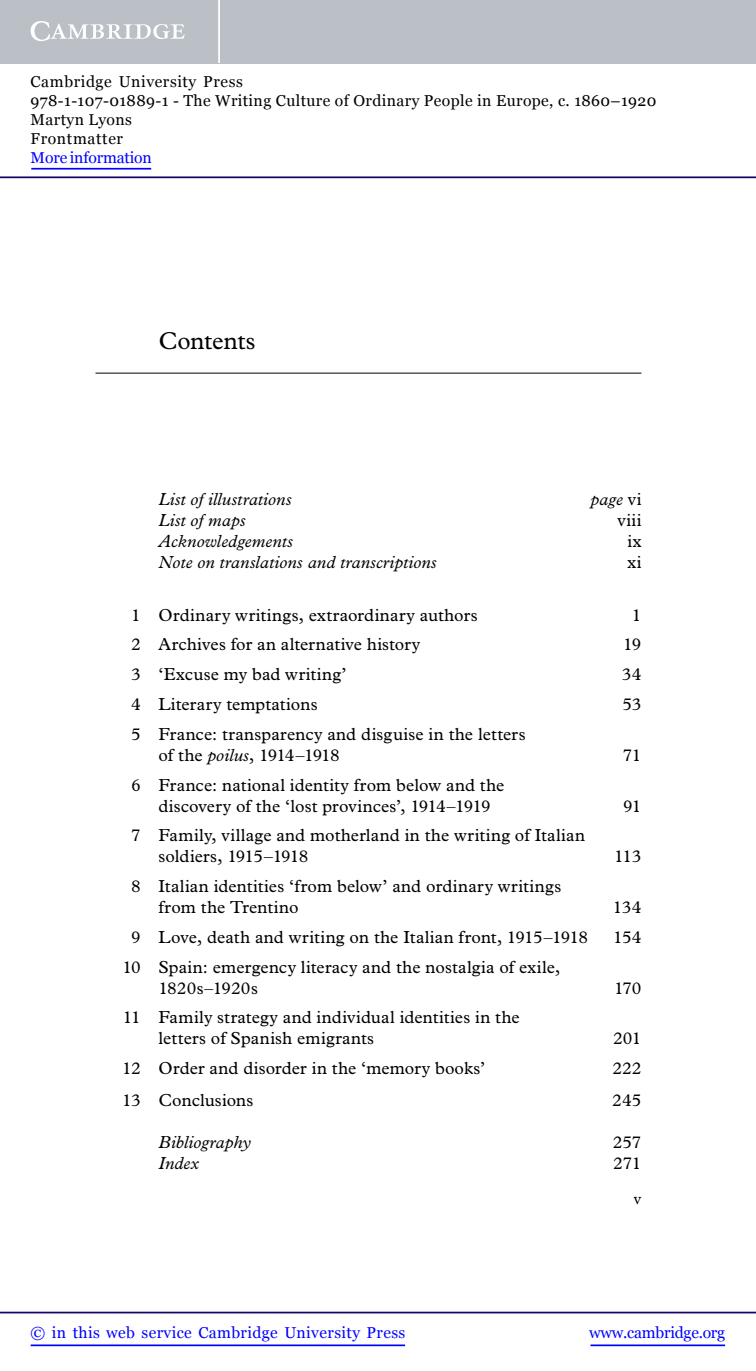
<style>
.page{position:relative;width:756px;height:1371px;background:#fff}
.page>*{position:absolute;margin:0;border:0;box-sizing:border-box;transform-origin:0 0}
.t1{font:24.5px "Plantin Std";letter-spacing:-.005em;color:#000}
.t2{font:17.5px/21px "Plantin Std";letter-spacing:.01em;color:#000}
.t3{font:italic 17.5px "Plantin Std";letter-spacing:.01em;color:#000}
.t4{font:15.75px/18.9px "Georgia";letter-spacing:.025em;color:#000}
.t5{font:15.75px "Georgia";letter-spacing:.025em;color:#00f}
.t6{font:15.75px "Georgia";letter-spacing:-.015em;color:#00f}
.t7{font:15.75px "Georgia";letter-spacing:-.01em;color:#00f}
.t8{font:15.75px "Plantin Std";color:#000}
.s1{font-style:normal}
.s2{font-style:italic}
</style>
<div class="page">
<hr style="left:95px;top:372px;width:546px;height:1px;background:#000">
<hr style="left:591px;top:1344px;width:134px;height:1px;background:#00f">
<hr style="left:0;top:1311px;width:756px;height:2px;background:#150666">
<hr style="left:31px;top:1344px;width:374px;height:1px;background:#00f">
<div style="left:0;top:0;width:756px;height:63px;background:#bac0c6"></div>
<svg style="left:31px;top:21px;width:154px;height:20px"></svg>
<hr style="left:218px;top:0;width:2px;height:63px;background:#fff">
<hr style="left:0;top:176px;width:756px;height:2px;background:#150666">
<hr style="left:31px;top:168px;width:120px;height:1px;background:#00f">
<p class="t4" style="left:31px;top:72px;width:627px">Cambridge University Press<br>978-1-107-01889-1 - The Writing Culture of Ordinary People in Europe, c. 1860–1920<br>Martyn Lyons<br>Frontmatter</p>
<p class="t7" style="left:31px;top:148px;width:123px">More information</p>
<p class="t1" style="left:158px;top:327px;width:98px">Contents</p>
<p class="t3" style="left:158px;top:489px;width:135px">List of illustrations</p>
<p class="t3" style="left:591px;top:489px;width:52px">page <span class="s1">vi</span></p>
<p class="t3" style="left:158px;top:510px;width:89px">List of maps</p>
<p class="t2" style="left:617px;top:510px;width:26px">viii</p>
<p class="t3" style="left:158px;top:531px;width:136px">Acknowledgements</p>
<p class="t2" style="left:627px;top:531px;width:16px">ix</p>
<p class="t3" style="left:158px;top:552px;width:280px">Note on translations and transcriptions</p>
<p class="t2" style="left:627px;top:552px;width:16px">xi</p>
<p class="t2" style="left:131px;top:604px;width:348px">1 Ordinary writings, extraordinary authors</p>
<p class="t2" style="left:632px;top:604px;width:11px">1</p>
<p class="t2" style="left:131px;top:634px;width:290px">2 Archives for an alternative history</p>
<p class="t2" style="left:623px;top:634px;width:20px">19</p>
<p class="t2" style="left:131px;top:664px;width:217px">3 ‘Excuse my bad writing’</p>
<p class="t2" style="left:622px;top:664px;width:21px">34</p>
<p class="t2" style="left:131px;top:693px;width:188px">4 Literary temptations</p>
<p class="t2" style="left:623px;top:693px;width:20px">53</p>
<p class="t2" style="left:158px;top:723px;width:369px;text-indent:-27px">5 France: transparency and disguise in the letters of the <span class="s2">poilus</span>, 1914–1918</p>
<p class="t2" style="left:623px;top:744px;width:20px">71</p>
<p class="t2" style="left:158px;top:774px;width:347px;text-indent:-27px">6 France: national identity from below and the discovery of the ‘lost provinces’, 1914–1919</p>
<p class="t2" style="left:158px;top:825px;width:428px;text-indent:-27px">7 Family, village and motherland in the writing of Italian soldiers, 1915–1918</p>
<p class="t2" style="left:158px;top:875px;width:404px;text-indent:-27px">8 Italian identities ‘from below’ and ordinary writings from the Trentino</p>
<p class="t2" style="left:623px;top:795px;width:20px">91</p>
<p class="t2" style="left:614px;top:846px;width:29px">113</p>
<p class="t2" style="left:613px;top:896px;width:30px">134</p>
<p class="t2" style="left:131px;top:926px;width:458px">9 Love, death and writing on the Italian front, 1915–1918</p>
<p class="t2" style="left:613px;top:926px;width:30px">154</p>
<p class="t2" style="left:158px;top:956px;width:403px;text-indent:-36px">10 Spain: emergency literacy and the nostalgia of exile,<br>1820s–1920s</p>
<p class="t2" style="left:614px;top:977px;width:29px">170</p>
<p class="t2" style="left:158px;top:1007px;width:363px;text-indent:-36px">11 Family strategy and individual identities in the letters of Spanish emigrants</p>
<p class="t2" style="left:613px;top:1028px;width:30px">201</p>
<p class="t2" style="left:122px;top:1057px;width:365px">12 Order and disorder in the ‘memory books’</p>
<p class="t2" style="left:613px;top:1057px;width:30px">222</p>
<p class="t2" style="left:122px;top:1089px;width:133px">13 Conclusions</p>
<p class="t2" style="left:612px;top:1089px;width:31px">245</p>
<p class="t3" style="left:158px;top:1131px;width:94px">Bibliography</p>
<p class="t2" style="left:613px;top:1131px;width:30px">257</p>
<p class="t3" style="left:158px;top:1152px;width:42px">Index</p>
<p class="t2" style="left:613px;top:1152px;width:30px">271</p>
<p class="t8" style="left:634px;top:1189px;width:9px">v</p>
<p class="t5" style="left:31px;top:1323px;width:376px">© in this web service Cambridge University Press</p>
<p class="t6" style="left:589px;top:1323px;width:137px">www.cambridge.org</p>
</div>
